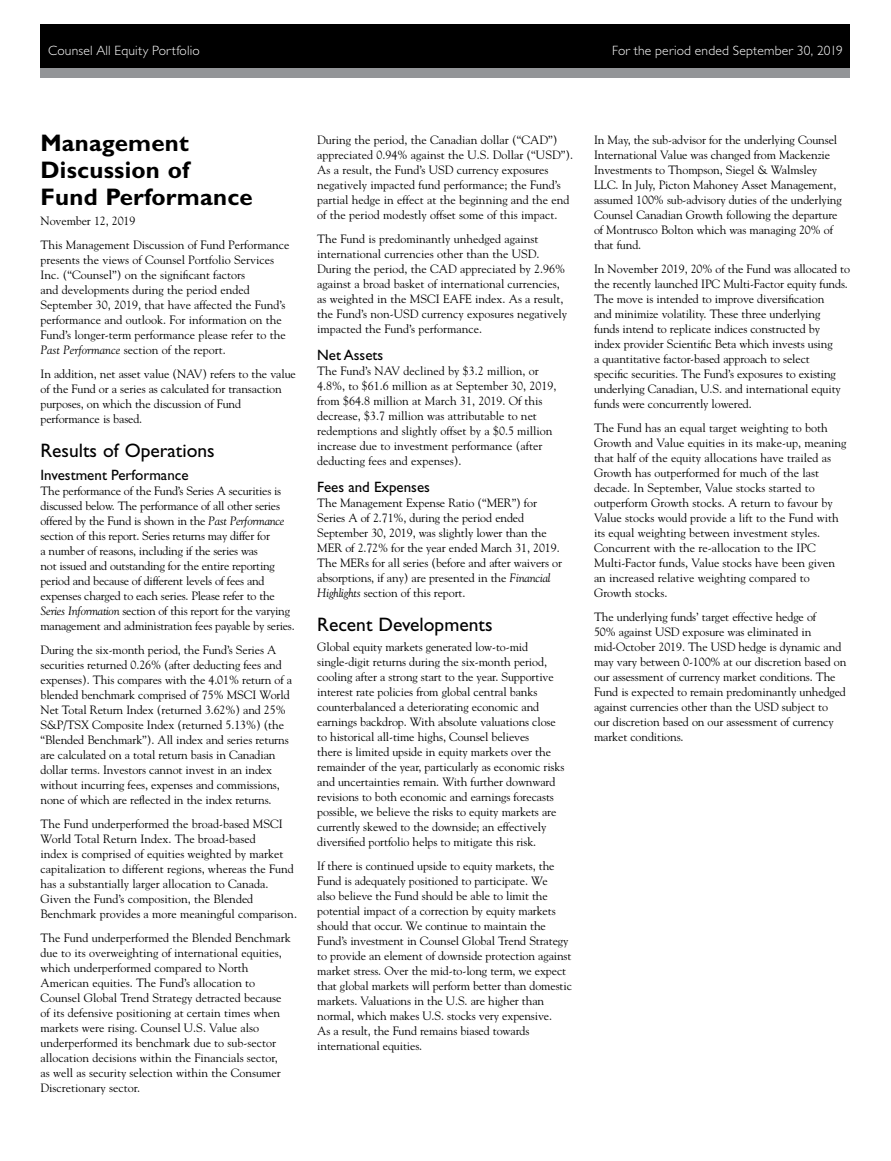
<style>
.page{position:relative;width:891px;height:1161px;background:#fff}
.page>*{position:absolute;margin:0;border:0;box-sizing:border-box;transform-origin:0 0}
.Head_with_date{font:700 24px/27px "Gill Sans Std";letter-spacing:.01em;color:#000}
.Subhead_with_date{font:19.5px "Gill Sans Std";color:#000}
.Subhead_Bold{font:19.5px "Gill Sans Std";color:#000}
._2nd_Subhead{font:15px "Gill Sans Std";color:#000}
.SCOTT_Master_Page_he{font:300 13.5px "Gill Sans Std";letter-spacing:.015em;color:#fff}
.Body_Copy{font:12px/15px "Goudy Std";letter-spacing:-.01em;color:#000}
.s1{font-style:italic}
</style>
<div class="page">
<div style="left:40px;top:24px;width:810px;height:52px;background:#000"></div>
<div style="left:40px;top:68px;width:810px;height:10px;background:#939598"></div>
<p class="SCOTT_Master_Page_he" style="left:48px;top:43px;width:153px">Counsel All Equity Portfolio</p>
<p class="SCOTT_Master_Page_he" style="left:612px;top:43px;width:232px">For the period ended September 30, 2019</p>
<p class="Head_with_date" style="left:40px;top:130px;width:214px">Management<br>Discussion of<br>Fund Performance</p>
<p class="Body_Copy" style="left:40px;top:213px;width:97px">November 12, 2019</p>
<p class="Body_Copy" style="left:40px;top:237px;width:251px">This Management Discussion of Fund Performance presents the views of Counsel Portfolio Services Inc. (“Counsel”) on the significant factors<br>and developments during the period ended September 30, 2019, that have affected the Fund’s performance and outlook. For information on the Fund’s longer-term performance please refer to the <span class="s1">Past Performance</span> section of the report.</p>
<p class="Body_Copy" style="left:40px;top:366px;width:257px">In addition, net asset value (NAV) refers to the value of the Fund or a series as calculated for transaction purposes, on which the discussion of Fund performance is based.</p>
<p class="Subhead_with_date" style="left:40px;top:440px;width:176px">Results of Operations</p>
<p class="_2nd_Subhead" style="left:40px;top:466px;width:150px">Investment Performance</p>
<p class="Body_Copy" style="left:40px;top:483px;width:256px">The performance of the Fund’s Series A securities is discussed below. The performance of all other series offered by the Fund is shown in the <span class="s1">Past Performance </span>section of this report. Series returns may differ for<br>a number of reasons, including if the series was<br>not issued and outstanding for the entire reporting period and because of different levels of fees and expenses charged to each series. Please refer to the <span class="s1">Series Information</span> section of this report for the varying management and administration fees payable by series.</p>
<p class="Body_Copy" style="left:40px;top:642px;width:253px">During the six-month period, the Fund’s Series A securities returned 0.26% (after deducting fees and expenses). This compares with the 4.01% return of a blended benchmark comprised of 75% MSCI World Net Total Return Index (returned 3.62%) and 25% S&amp;P/TSX Composite Index (returned 5.13%) (the “Blended Benchmark”). All index and series returns are calculated on a total return basis in Canadian dollar terms. Investors cannot invest in an index without incurring fees, expenses and commissions, none of which are reflected in the index returns.</p>
<p class="Body_Copy" style="left:40px;top:816px;width:258px">The Fund underperformed the broad-based MSCI World Total Return Index. The broad-based<br>index is comprised of equities weighted by market capitalization to different regions, whereas the Fund has a substantially larger allocation to Canada.<br>Given the Fund’s composition, the Blended Benchmark provides a more meaningful comparison.</p>
<p class="Body_Copy" style="left:40px;top:930px;width:252px">The Fund underperformed the Blended Benchmark due to its overweighting of international equities, which underperformed compared to North American equities. The Fund’s allocation to Counsel Global Trend Strategy detracted because of its defensive positioning at certain times when markets were rising. Counsel U.S. Value also underperformed its benchmark due to sub-sector allocation decisions within the Financials sector,<br>as well as security selection within the Consumer Discretionary sector.</p>
<p class="Body_Copy" style="left:317px;top:132px;width:257px">During the period, the Canadian dollar (“CAD”) appreciated 0.94% against the U.S. Dollar (“USD”).<br>As a result, the Fund’s USD currency exposures negatively impacted fund performance; the Fund’s partial hedge in effect at the beginning and the end of the period modestly offset some of this impact.</p>
<p class="Body_Copy" style="left:317px;top:231px;width:251px">The Fund is predominantly unhedged against international currencies other than the USD.<br>During the period, the CAD appreciated by 2.96% against a broad basket of international currencies, as weighted in the MSCI EAFE index. As a result, the Fund’s non-USD currency exposures negatively impacted the Fund’s performance.</p>
<p class="_2nd_Subhead" style="left:317px;top:346px;width:68px">Net Assets</p>
<p class="Body_Copy" style="left:317px;top:363px;width:241px">The Fund’s NAV declined by $3.2 million, or 4.8%, to $61.6 million as at September 30, 2019, from $64.8 million at March 31, 2019. Of this decrease, $3.7 million was attributable to net redemptions and slightly offset by a $0.5 million increase due to investment performance (after deducting fees and expenses).</p>
<p class="_2nd_Subhead" style="left:317px;top:478px;width:114px">Fees and Expenses</p>
<p class="Body_Copy" style="left:317px;top:495px;width:246px">The Management Expense Ratio (“MER”) for Series A of 2.71%, during the period ended September 30, 2019, was slightly lower than the MER of 2.72% for the year ended March 31, 2019.<br>The MERs for all series (before and after waivers or absorptions, if any) are presented in the <span class="s1">Financial Highlights</span> section of this report.</p>
<p class="Subhead_Bold" style="left:317px;top:614px;width:177px">Recent Developments</p>
<p class="Body_Copy" style="left:317px;top:639px;width:249px">Global equity markets generated low-to-mid single-digit returns during the six-month period, cooling after a strong start to the year. Supportive interest rate policies from global central banks counterbalanced a deteriorating economic and earnings backdrop. With absolute valuations close to historical all-time highs, Counsel believes<br>there is limited upside in equity markets over the remainder of the year, particularly as economic risks and uncertainties remain. With further downward revisions to both economic and earnings forecasts possible, we believe the risks to equity markets are currently skewed to the downside; an effectively diversified portfolio helps to mitigate this risk.</p>
<p class="Body_Copy" style="left:317px;top:858px;width:256px">If there is continued upside to equity markets, the Fund is adequately positioned to participate. We<br>also believe the Fund should be able to limit the potential impact of a correction by equity markets should that occur. We continue to maintain the Fund’s investment in Counsel Global Trend Strategy to provide an element of downside protection against market stress. Over the mid-to-long term, we expect that global markets will perform better than domestic markets. Valuations in the U.S. are higher than normal, which makes U.S. stocks very expensive.<br>As a result, the Fund remains biased towards international equities.</p>
<p class="Body_Copy" style="left:594px;top:132px;width:249px">In May, the sub-advisor for the underlying Counsel International Value was changed from Mackenzie Investments to Thompson, Siegel &amp; Walmsley LLC. In July, Picton Mahoney Asset Management, assumed 100% sub-advisory duties of the underlying Counsel Canadian Growth following the departure of Montrusco Bolton which was managing 20% of that fund.</p>
<p class="Body_Copy" style="left:594px;top:261px;width:258px">In November 2019, 20% of the Fund was allocated to the recently launched IPC Multi-Factor equity funds.<br>The move is intended to improve diversification<br>and minimize volatility. These three underlying<br>funds intend to replicate indices constructed by<br>index provider Scientific Beta which invests using<br>a quantitative factor-based approach to select<br>specific securities. The Fund’s exposures to existing underlying Canadian, U.S. and international equity funds were concurrently lowered.</p>
<p class="Body_Copy" style="left:594px;top:420px;width:254px">The Fund has an equal target weighting to both Growth and Value equities in its make-up, meaning that half of the equity allocations have trailed as Growth has outperformed for much of the last decade. In September, Value stocks started to outperform Growth stocks. A return to favour by Value stocks would provide a lift to the Fund with its equal weighting between investment styles.<br>Concurrent with the re-allocation to the IPC Multi-Factor funds, Value stocks have been given an increased relative weighting compared to Growth stocks.</p>
<p class="Body_Copy" style="left:594px;top:609px;width:254px">The underlying funds’ target effective hedge of<br>50% against USD exposure was eliminated in mid-October 2019. The USD hedge is dynamic and may vary between 0-100% at our discretion based on our assessment of currency market conditions. The Fund is expected to remain predominantly unhedged against currencies other than the USD subject to our discretion based on our assessment of currency market conditions.</p>
</div>
